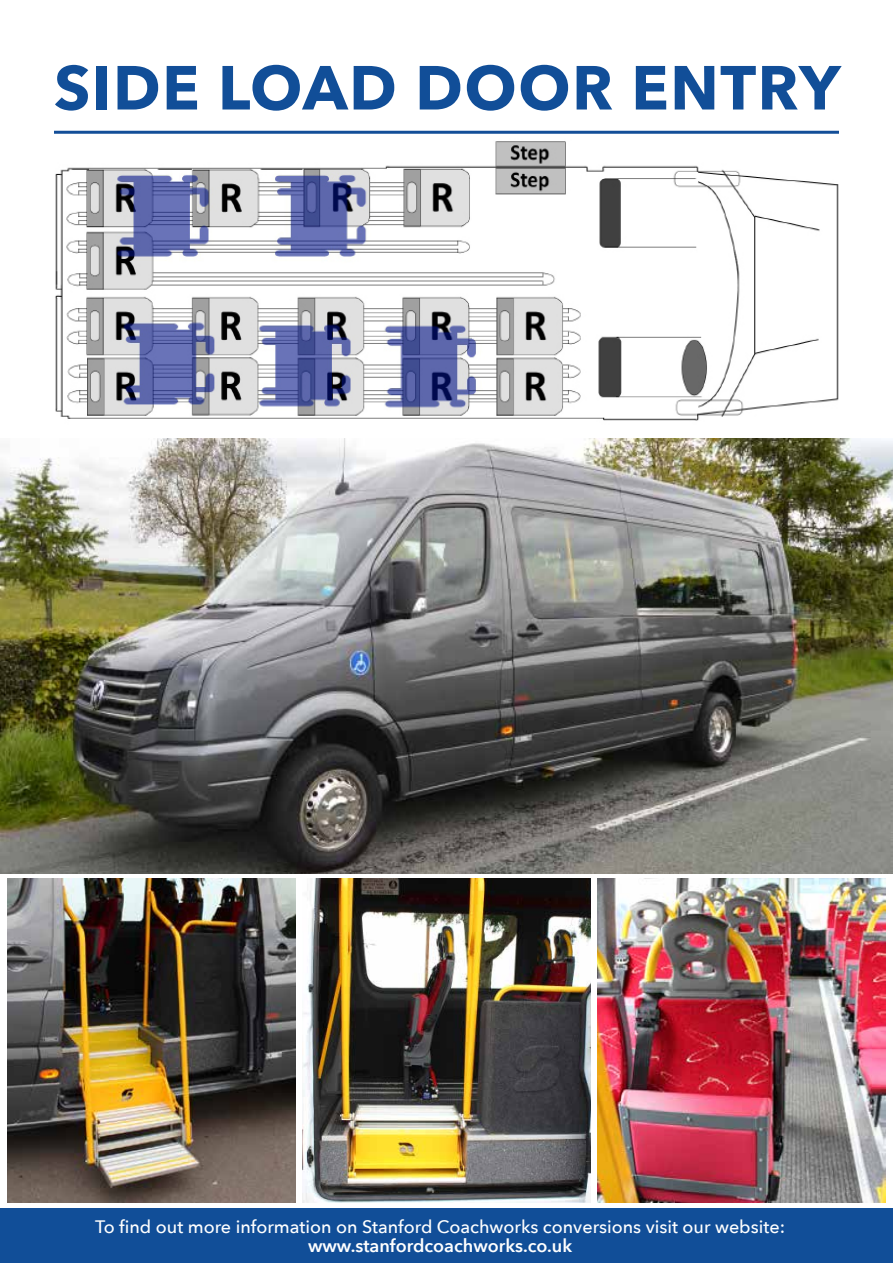
<style>
.page{position:relative;width:893px;height:1263px;background:#fff}
.page>*{position:absolute;margin:0;border:0;box-sizing:border-box;transform-origin:0 0}
.t1{font:700 61.5px "Avenir Next";letter-spacing:.025em;color:#114e98}
.t2{font:500 18px "Avenir Next";color:#fff}
.t3{font:600 18px "Avenir Next";color:#fff}
</style>
<div class="page">
<hr style="left:54px;top:131px;width:785px;height:3px;background:#134e98">
<div style="left:0;top:1209px;width:893px;height:54px;background:#114e98"></div>
<img style="left:0;top:439px;width:893px;height:434px">
<img style="left:597px;top:879px;width:288px;height:323px">
<img style="left:8px;top:879px;width:288px;height:323px">
<img style="left:302px;top:879px;width:289px;height:323px">
<img style="left:55px;top:141px;width:784px;height:280px">
<h1 class="t1" style="left:54px;top:50px;width:788px">SIDE LOAD DOOR ENTRY</h1>
<p class="t2" style="left:95px;top:1215px;width:691px">To find out more information on Stanford Coachworks conversions visit our website:</p>
<p class="t3" style="left:308px;top:1235px;width:266px">www.stanfordcoachworks.co.uk</p>
</div>
